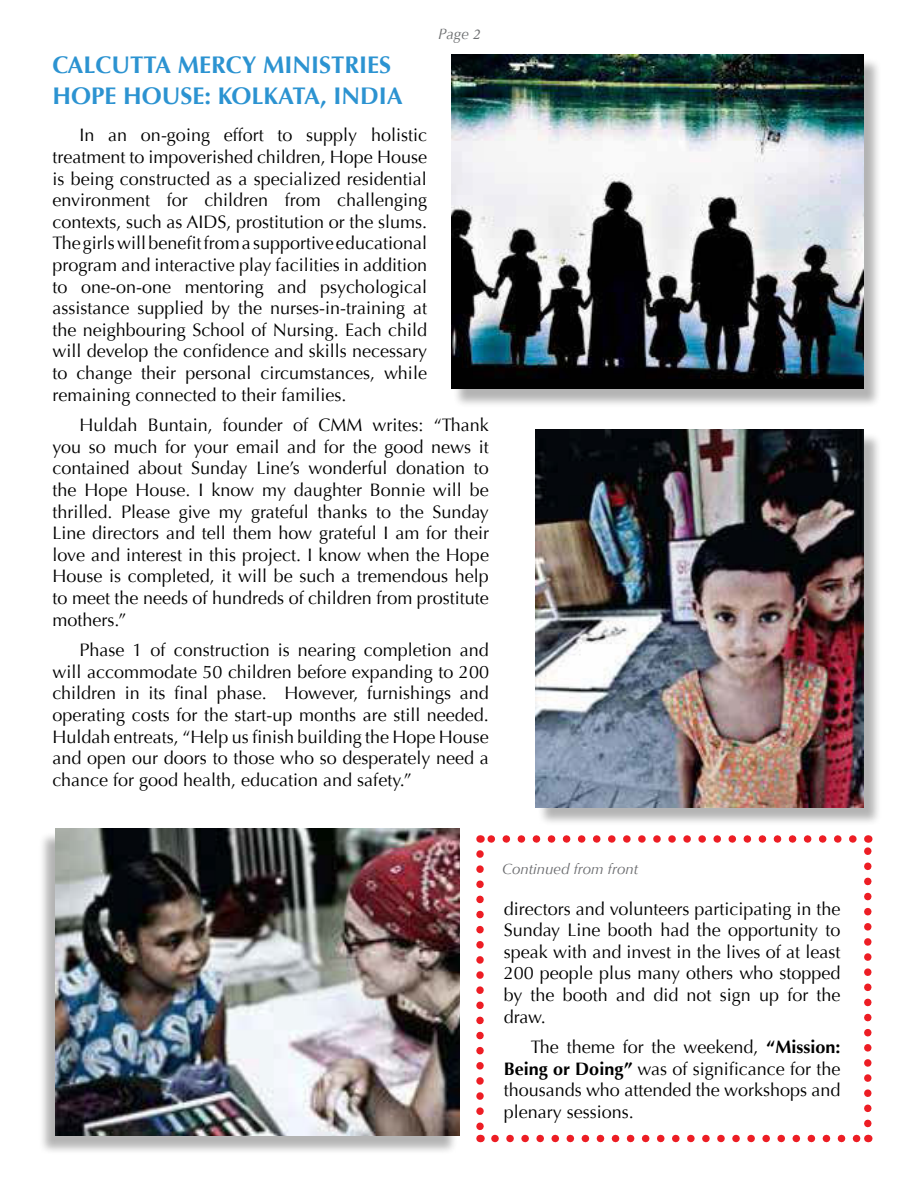
<style>
.page{position:relative;width:918px;height:1188px;background:#fff}
.page>*{position:absolute;margin:0;border:0;box-sizing:border-box;transform-origin:0 0}
.t1{font:700 24px/31.5px "Optima";color:#2c93d1}
.t2{font:18px/21.6px "Optima";color:#000;text-align:justify}
.t3{font:italic 15px "Optima";color:#6b6c6f}
.t4{font:italic 15px "Optima";color:#6c6e70}
.s1{font-family:"Minion Pro"}
.s2{font-weight:700}
</style>
<div class="page">
<div style="left:537px;top:432px;width:345px;height:394px;background:#000;opacity:.3"></div>
<img style="left:535px;top:430px;width:329px;height:377px">
<div style="left:38px;top:831px;width:420px;height:324px;background:#000;opacity:.3"></div>
<img style="left:56px;top:828px;width:403px;height:307px">
<div style="left:453px;top:57px;width:429px;height:351px;background:#000;opacity:.3"></div>
<img style="left:451px;top:54px;width:413px;height:335px">
<svg style="left:495px;top:1135px;width:365px;height:7px"></svg>
<svg style="left:487px;top:835px;width:366px;height:8px"></svg>
<svg style="left:476px;top:854px;width:8px;height:288px"></svg>
<svg style="left:864px;top:835px;width:8px;height:289px"></svg>
<p class="t4" style="left:438px;top:25px;width:44px">Page <span class="s1">2</span></p>
<h1 class="t1" style="left:52px;top:49px;width:352px">CALCUTTA MERCY MINISTRIES<br>HOPE HOUSE: KOLKATA, INDIA</h1>
<p class="t2" style="left:52px;top:125px;width:376px;text-indent:27px">In an on-going effort to supply holistic treatment to impoverished children, Hope House is being constructed as a specialized residential environment for children from challenging contexts, such as AIDS, prostitution or the slums.<br>The girls will benefit from a supportive educational program and interactive play facilities in addition to one-on-one mentoring and psychological assistance supplied by the nurses-in-training at the neighbouring School of Nursing. Each child will develop the confidence and skills necessary to change their personal circumstances, while remaining connected to their families.</p>
<p class="t2" style="left:52px;top:415px;width:438px;text-indent:27px">Huldah Buntain, founder of CMM writes: “Thank you so much for your email and for the good news it contained about Sunday Line’s wonderful donation to the Hope House. I know my daughter Bonnie will be thrilled. Please give my grateful thanks to the Sunday Line directors and tell them how grateful I am for their love and interest in this project. I know when the Hope House is completed, it will be such a tremendous help to meet the needs of hundreds of children from prostitute mothers.”</p>
<p class="t2" style="left:52px;top:640px;width:438px;text-indent:27px">Phase 1 of construction is nearing completion and will accommodate 50 children before expanding to 200 children in its final phase. However, furnishings and operating costs for the start-up months are still needed.<br>Huldah entreats, “Help us finish building the Hope House and open our doors to those who so desperately need a chance for good health, education and safety.”</p>
<p class="t3" style="left:502px;top:860px;width:138px">Continued from front</p>
<p class="t2" style="left:504px;top:898px;width:338px">directors and volunteers participating in the Sunday Line booth had the opportunity to speak with and invest in the lives of at least 200 people plus many others who stopped by the booth and did not sign up for the draw.</p>
<p class="t2" style="left:504px;top:1037px;width:338px;text-indent:27px">The theme for the weekend, <span class="s2">“Mission:<br>Being or Doing”</span> was of significance for the thousands who attended the workshops and plenary sessions.</p>
</div>
